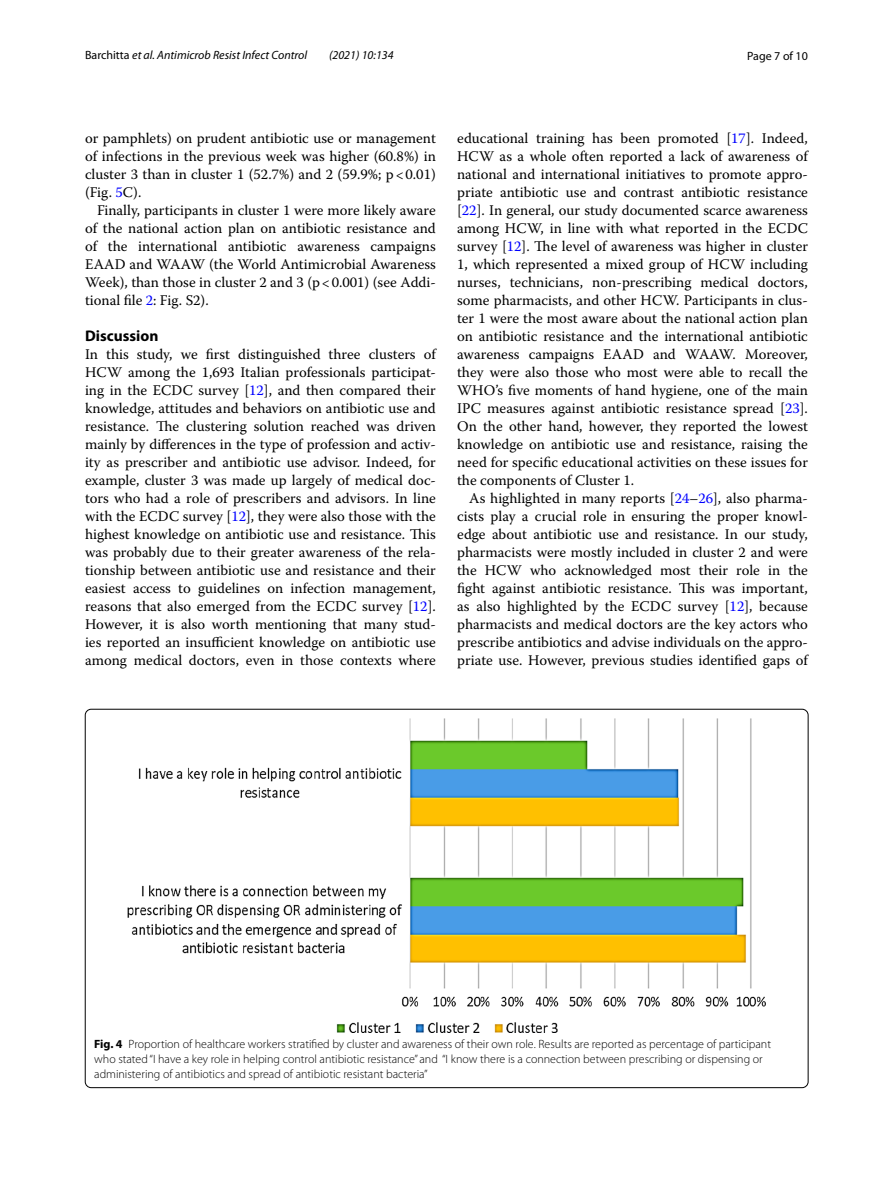
<style>
.page{position:relative;width:893px;height:1187px;background:#fff}
.page>*{position:absolute;margin:0;border:0;box-sizing:border-box;transform-origin:0 0}
.t1{font:700 15.45px "Myriad Pro";color:#000}
.t2{font:14.7px/18px "Warnock Pro";color:#000;text-align:justify}
.t3{font:300 12px/15px "Myriad Pro";color:#000}
.t4{font:italic 12px "Myriad Pro";color:#000}
.t5{font:12px "Myriad Pro";color:#000}
.s1{font-style:normal}
.s2{color:#00f}
.s3{font-weight:700}
</style>
<div class="page">
<img style="left:128px;top:718px;width:638px;height:314px">
<p class="t4" style="left:85px;top:48px;width:224px"><span class="s1">Barchitta</span> et al. Antimicrob Resist Infect Control</p>
<p class="t4" style="left:329px;top:48px;width:66px">(2021) 10:134</p>
<p class="t5" style="left:747px;top:48px;width:62px">Page 7 of 10</p>
<p class="t2" style="left:85px;top:128px;width:352px">or pamphlets) on prudent antibiotic use or management of infections in the previous week was higher (60.8%) in cluster 3 than in cluster 1 (52.7%) and 2 (59.9%; p&lt;0.01) (Fig. <span class="s2">5</span>C).</p>
<p class="t2" style="left:85px;top:200px;width:352px;text-indent:12px">Finally, participants in cluster 1 were more likely aware of the national action plan on antibiotic resistance and of the international antibiotic awareness campaigns EAAD and WAAW (the World Antimicrobial Awareness Week), than those in cluster 2 and 3 (p&lt;0.001) (see Addi&shy;tional file <span class="s2">2</span>: Fig. S2).</p>
<p class="t1" style="left:85px;top:325px;width:75px">Discussion</p>
<p class="t2" style="left:85px;top:344px;width:352px">In this study, we first distinguished three clusters of HCW among the 1,693 Italian professionals participat&shy;ing in the ECDC survey [<span class="s2">12</span>], and then compared their knowledge, attitudes and behaviors on antibiotic use and resistance. The clustering solution reached was driven mainly by differences in the type of profession and activ&shy;ity as prescriber and antibiotic use advisor. Indeed, for example, cluster 3 was made up largely of medical doc&shy;tors who had a role of prescribers and advisors. In line with the ECDC survey [<span class="s2">12</span>], they were also those with the highest knowledge on antibiotic use and resistance. This was probably due to their greater awareness of the rela&shy;tionship between antibiotic use and resistance and their easiest access to guidelines on infection management, reasons that also emerged from the ECDC survey [<span class="s2">12</span>].<br>However, it is also worth mentioning that many stud&shy;ies reported an insufficient knowledge on antibiotic use among medical doctors, even in those contexts where</p>
<p class="t2" style="left:457px;top:128px;width:352px">educational training has been promoted [<span class="s2">17</span>]. Indeed, HCW as a whole often reported a lack of awareness of national and international initiatives to promote appro&shy;priate antibiotic use and contrast antibiotic resistance [<span class="s2">22</span>]. In general, our study documented scarce awareness among HCW, in line with what reported in the ECDC survey [<span class="s2">12</span>]. The level of awareness was higher in cluster 1, which represented a mixed group of HCW including nurses, technicians, non-prescribing medical doctors, some pharmacists, and other HCW. Participants in clus&shy;ter 1 were the most aware about the national action plan on antibiotic resistance and the international antibiotic awareness campaigns EAAD and WAAW. Moreover, they were also those who most were able to recall the WHO’s five moments of hand hygiene, one of the main IPC measures against antibiotic resistance spread [<span class="s2">23</span>].<br>On the other hand, however, they reported the lowest knowledge on antibiotic use and resistance, raising the need for specific educational activities on these issues for the components of Cluster 1.</p>
<p class="t2" style="left:457px;top:488px;width:352px;text-indent:12px">As highlighted in many reports [<span class="s2">24</span>–<span class="s2">26</span>], also pharma&shy;cists play a crucial role in ensuring the proper knowl&shy;edge about antibiotic use and resistance. In our study, pharmacists were mostly included in cluster 2 and were the HCW who acknowledged most their role in the fight against antibiotic resistance. This was important, as also highlighted by the ECDC survey [<span class="s2">12</span>], because pharmacists and medical doctors are the key actors who prescribe antibiotics and advise individuals on the appro&shy;priate use. However, previous studies identified gaps of</p>
<p class="t3" style="left:94px;top:1036px;width:678px"><span class="s3">Fig. 4</span> Proportion of healthcare workers stratified by cluster and awareness of their own role. Results are reported as percentage of participant who stated “I have a key role in helping control antibiotic resistance” and “I know there is a connection between prescribing or dispensing or administering of antibiotics and spread of antibiotic resistant bacteria”</p>
</div>
